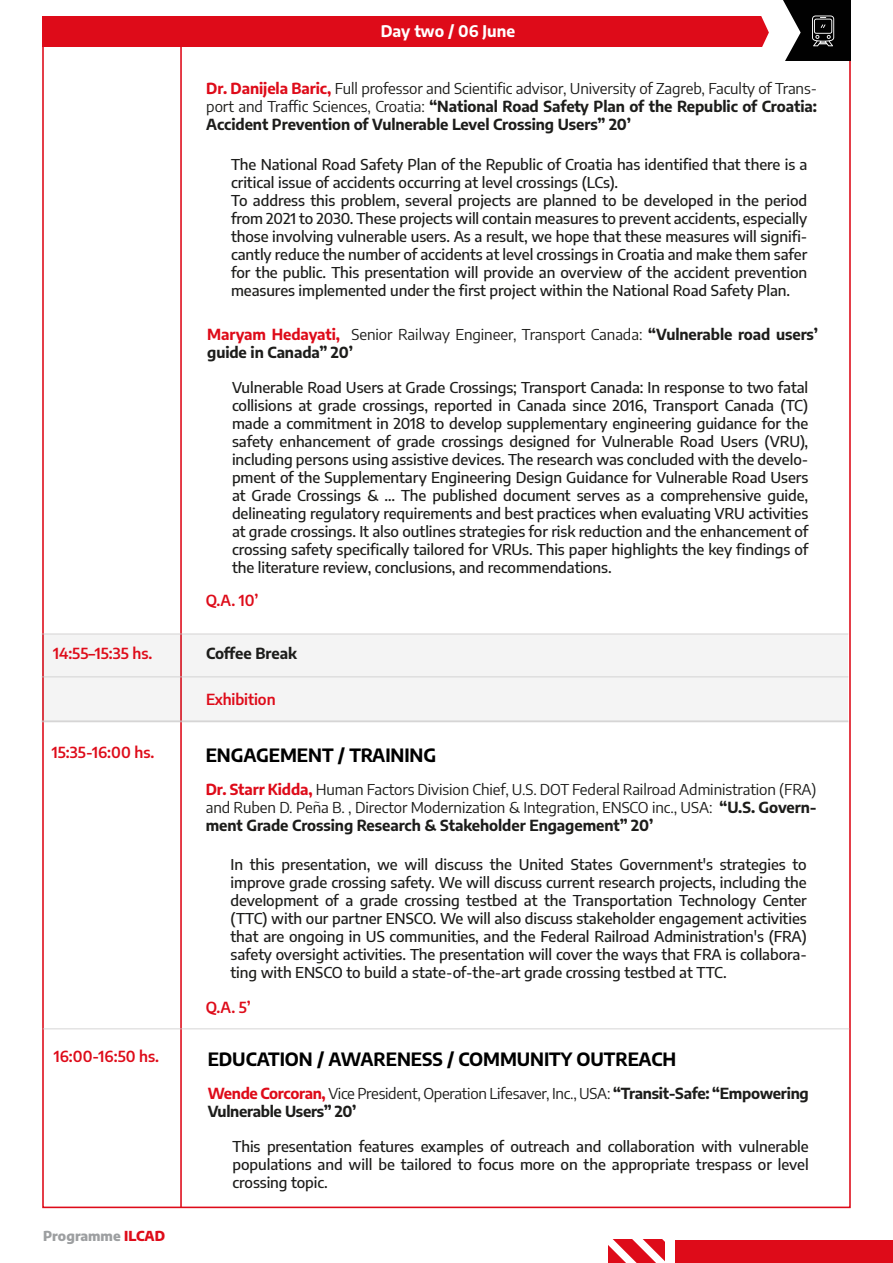
<style>
.page{position:relative;width:893px;height:1263px;background:#fff}
.page>*{position:absolute;margin:0;border:0;box-sizing:border-box;transform-origin:0 0}
.t1{font:700 18px "Encode Sans";letter-spacing:-.005em;color:#000}
.t2{font:700 15.75px "Encode Sans";color:#fff}
.t3{font:500 15px/18px "Encode Sans";letter-spacing:-.005em;color:#1d1d1b;text-align:justify}
.t4{font:15px/18px "Encode Sans";letter-spacing:-.005em;color:#1d1d1b;text-align:justify}
.t5{font:700 15px/18px "Encode Sans";letter-spacing:-.02em;color:#1d1d1b}
.t6{font:600 15px "Encode Sans";color:#de0b19}
.t7{font:700 15px "Encode Sans";color:#1d1d1b}
.t8{font:800 13.5px "Encode Sans";color:#9d9fa1}
.s1{font-weight:700;color:#de0b19}
.s2{font-weight:700}
.s3{color:#de0b19}
.s4{font-weight:400}
</style>
<div class="page">
<hr style="left:180px;top:45px;width:2px;height:1162px;background:#de0b19">
<div style="left:42px;top:17px;width:809px;height:30px;background:#de0b19"></div>
<div style="left:781px;top:0;width:70px;height:61px;background:#010101"></div>
<svg style="left:752px;top:0;width:49px;height:61px"></svg>
<svg style="left:812px;top:16px;width:22px;height:30px"></svg>
<svg style="left:609px;top:1240px;width:55px;height:23px"></svg>
<div style="left:675px;top:1240px;width:218px;height:23px;background:#de0b19"></div>
<div style="left:42px;top:634px;width:806px;height:88px;background:#f4f4f4"></div>
<hr style="left:42px;top:633px;width:806px;height:2px;background:#cac9c9">
<hr style="left:42px;top:676px;width:806px;height:2px;background:#cac9c9">
<hr style="left:42px;top:720px;width:806px;height:2px;background:#cac9c9">
<hr style="left:43px;top:1028px;width:806px;height:1px;background:#cac9c9">
<p class="t2" style="left:381px;top:19px;width:136px">Day two / 06 June</p>
<p class="t4" style="left:206px;top:79px;width:612px"><span class="s1">Dr. Danijela Baric,</span> Full professor and Scientific advisor, University of Zagreb, Faculty of Trans&shy;port and Traffic Sciences, Croatia: <span class="s2">“National Road Safety Plan of the Republic of Croatia:<br>Accident Prevention of Vulnerable Level Crossing Users” 20’</span></p>
<p class="t3" style="left:231px;top:154px;width:578px;text-align:left">The National Road Safety Plan of the Republic of Croatia has identified that there is a critical issue of accidents occurring at level crossings (LCs).<br>To address this problem, several projects are planned to be developed in the period from 2021 to 2030. These projects will contain measures to prevent accidents, especially those involving vulnerable users. As a result, we hope that these measures will signifi&shy;cantly reduce the number of accidents at level crossings in Croatia and make them safer for the public. This presentation will provide an overview of the accident prevention measures implemented under the first project within the National Road Safety Plan.</p>
<p class="t4" style="left:207px;top:325px;width:612px"><span class="s1">Maryam Hedayati,</span> Senior Railway Engineer, Transport Canada: <span class="s2">“Vulnerable road users’ guide in Canada” 20’</span></p>
<p class="t3" style="left:232px;top:378px;width:578px">Vulnerable Road Users at Grade Crossings; Transport Canada: In response to two fatal collisions at grade crossings, reported in Canada since 2016, Transport Canada (TC) made a commitment in 2018 to develop supplementary engineering guidance for the safety enhancement of grade crossings designed for Vulnerable Road Users (VRU), including persons using assistive devices. The research was concluded with the develo&shy;pment of the Supplementary Engineering Design Guidance for Vulnerable Road Users at Grade Crossings &amp; … The published document serves as a comprehensive guide, delineating regulatory requirements and best practices when evaluating VRU activities at grade crossings. It also outlines strategies for risk reduction and the enhancement of crossing safety specifically tailored for VRUs. This paper highlights the key findings of the literature review, conclusions, and recommendations.</p>
<p class="t6" style="left:206px;top:589px;width:54px">Q.A. 10’</p>
<p class="t6" style="left:53px;top:643px;width:101px">14:55–15:35 hs.</p>
<p class="t7" style="left:206px;top:642px;width:93px">Coffee Break</p>
<p class="t6" style="left:206px;top:689px;width:71px">Exhibition</p>
<p class="t6" style="left:52px;top:742px;width:104px">15:35-16:00 hs.</p>
<p class="t1" style="left:206px;top:742px;width:232px">ENGAGEMENT / TRAINING</p>
<p class="t4" style="left:206px;top:780px;width:612px"><span class="s1">Dr. Starr Kidda,</span> Human Factors Division Chief, U.S. DOT Federal Railroad Administration (FRA) and Ruben D. Peña B. , Director Modernization &amp; Integration, ENSCO inc., USA: <span class="s2">“U.S. Govern&shy;ment Grade Crossing Research &amp; Stakeholder Engagement” 20’</span></p>
<p class="t3" style="left:231px;top:855px;width:578px">In this presentation, we will discuss the United States Government's strategies to improve grade crossing safety. We will discuss current research projects, including the development of a grade crossing testbed at the Transportation Technology Center (TTC) with our partner ENSCO. We will also discuss stakeholder engagement activities that are ongoing in US communities, and the Federal Railroad Administration's (FRA) safety oversight activities. The presentation will cover the ways that FRA is collabora&shy;ting with ENSCO to build a state-of-the-art grade crossing testbed at TTC.</p>
<p class="t6" style="left:206px;top:996px;width:47px">Q.A. 5’</p>
<p class="t6" style="left:54px;top:1046px;width:107px">16:00-16:50 hs.</p>
<p class="t1" style="left:208px;top:1045px;width:470px">EDUCATION / AWARENESS / COMMUNITY OUTREACH</p>
<p class="t5" style="left:208px;top:1084px;width:603px"><span class="s3">Wende Corcoran,</span> <span class="s4">Vice President, Operation Lifesaver, Inc., USA:</span> “Transit-Safe: “Empowering<br>Vulnerable Users” 20’</p>
<p class="t3" style="left:232px;top:1137px;width:578px">This presentation features examples of outreach and collaboration with vulnerable populations and will be tailored to focus more on the appropriate trespass or level crossing topic.</p>
<p class="t8" style="left:43px;top:1225px;width:123px">Programme <span class="s3">ILCAD</span></p>
</div>
